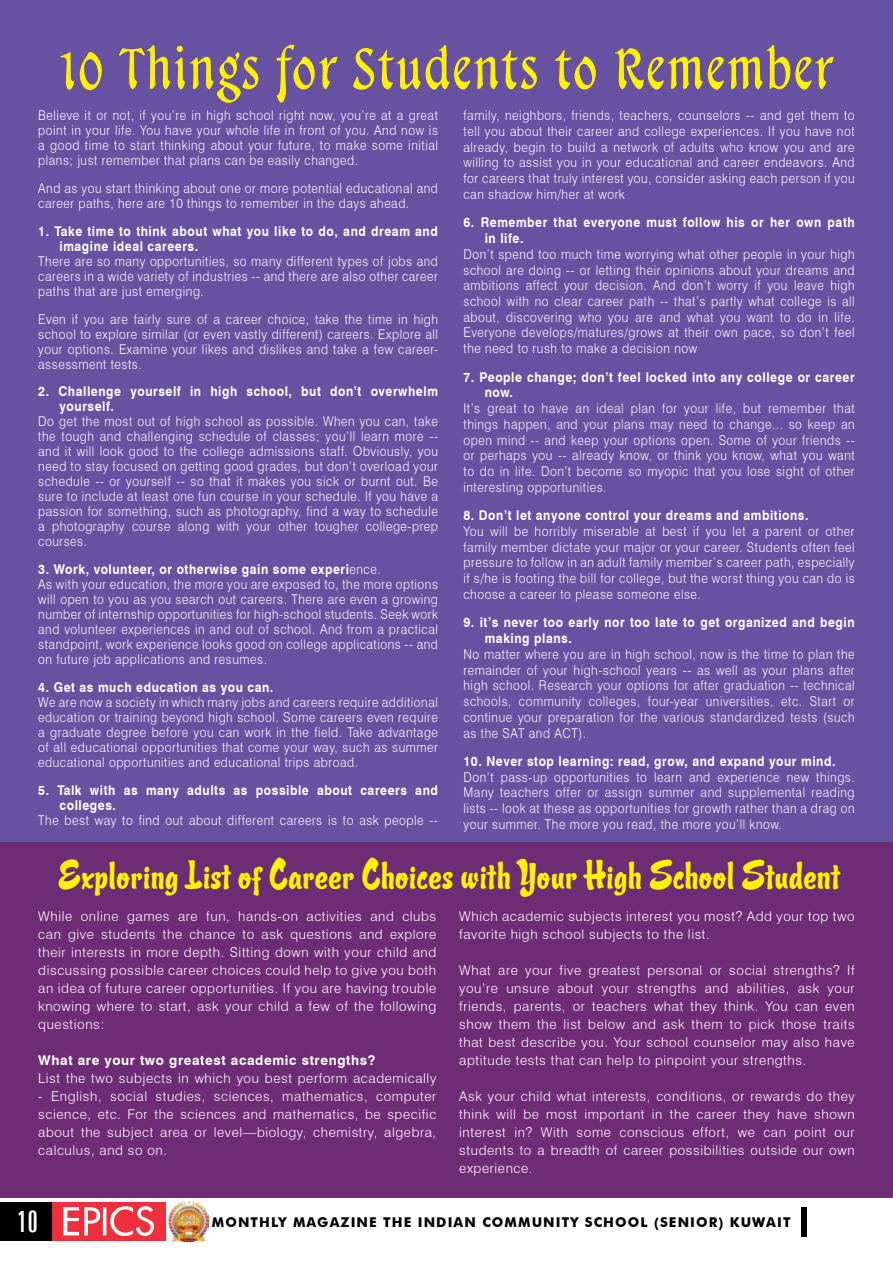
<style>
.page{position:relative;width:893px;height:1263px;background:#fff}
.page>*{position:absolute;margin:0;border:0;box-sizing:border-box;transform-origin:0 0}
.t1{font:58.5px "Tarragon ICG";letter-spacing:.045em;color:#fff200}
.t2{font:33px "Candy Script";letter-spacing:.045em;color:#fff200;scale:.9 1}
.t3{font:extra-condensed 30px "Zurich BT";color:#fff}
.t4{font:300 13.5px/15.8px "Swiss 721 BT";letter-spacing:.045em;color:#fff;text-align:justify;scale:.9 1}
.t5{font:300 13.5px/18px "Swiss 721 BT";letter-spacing:.045em;color:#fff;text-align:justify}
.t6{font:700 13.5px/15px "Swiss 721 BT";letter-spacing:.045em;color:#fff;scale:.9 1}
.t7{font:700 13.5px "Futura BT";letter-spacing:.08em;color:#000}
.t8{font:700 13.5px "Swiss 721 BT";letter-spacing:.045em;color:#fff}
.s1{font-weight:700}
</style>
<div class="page">
<div style="left:0;top:0;width:893px;height:846px;background:#6751a1"></div>
<div style="left:0;top:842px;width:893px;height:355px;background:#6e2c75"></div>
<div style="left:0;top:1202px;width:53px;height:39px;background:#000"></div>
<div style="left:53px;top:1202px;width:113px;height:39px;background:#ee303c"></div>
<svg style="left:64px;top:1206px;width:90px;height:30px"></svg>
<div style="left:801px;top:1207px;width:6px;height:29px;background:#000"></div>
<img style="left:168px;top:1201px;width:41px;height:40px">
<h1 class="t1" style="left:60px;top:34px;width:774px">10 Things for Students to Remember</h1>
<p class="t4" style="left:38px;top:108px;width:446px;line-height:15px">Believe it or not, if you’re in high school right now, you’re at a great point in your life. You have your whole life in front of you. And now is a good time to start thinking about your future, to make some initial plans; just remember that plans can be easily changed.</p>
<p class="t4" style="left:38px;top:181px;width:446px;line-height:15px">And as you start thinking about one or more potential educational and career paths, here are 10 things to remember in the days ahead.</p>
<p class="t6" style="left:60px;top:223px;width:422px;text-indent:-21px">1. Take time to think about what you like to do, and dream and imagine ideal careers.</p>
<p class="t4" style="left:38px;top:253px;width:446px;line-height:15px">There are so many opportunities, so many different types of jobs and careers in a wide variety of industries -- and there are also other career paths that are just emerging.</p>
<p class="t4" style="left:38px;top:311px;width:446px;line-height:15px">Even if you are fairly sure of a career choice, take the time in high school to explore similar (or even vastly different) careers. Explore all your options. Examine your likes and dislikes and take a few career&shy;assessment tests.</p>
<p class="t6" style="left:60px;top:384px;width:422px;text-indent:-21px">2. Challenge yourself in high school, but don’t overwhelm yourself.</p>
<p class="t4" style="left:38px;top:414px;width:446px;line-height:15px">Do get the most out of high school as possible. When you can, take the tough and challenging schedule of classes; you’ll learn more -- and it will look good to the college admissions staff. Obviously, you need to stay focused on getting good grades, but don’t overload your schedule -- or yourself -- so that it makes you sick or burnt out. Be sure to include at least one fun course in your schedule. If you have a passion for something, such as photography, find a way to schedule a photography course along with your other tougher college-prep courses.</p>
<p class="t4" style="left:38px;top:562px;width:446px;line-height:15px;text-align:left"><span class="s1">3. Work, volunteer, or otherwise gain some experi</span>ence.<br>As with your education, the more you are exposed to, the more options will open to you as you search out careers. There are even a growing number of internship opportunities for high-school students. Seek work and volunteer experiences in and out of school. And from a practical standpoint, work experience looks good on college applications -- and on future job applications and resumes.</p>
<p class="t6" style="left:38px;top:679px;width:263px">4. Get as much education as you can.</p>
<p class="t4" style="left:38px;top:694px;width:446px;line-height:15px">We are now a society in which many jobs and careers require additional education or training beyond high school. Some careers even require a graduate degree before you can work in the field. Take advantage of all educational opportunities that come your way, such as summer educational opportunities and educational trips abroad.</p>
<p class="t6" style="left:60px;top:782px;width:422px;text-indent:-21px">5. Talk with as many adults as possible about careers and colleges.</p>
<p class="t4" style="left:38px;top:812px;width:446px">The best way to find out about different careers is to ask people --</p>
<p class="t4" style="left:463px;top:107px;width:436px">family, neighbors, friends, teachers, counselors -- and get them to tell you about their career and college experiences. If you have not already, begin to build a network of adults who know you and are willing to assist you in your educational and career endeavors. And for careers that truly interest you, consider asking each person if you can shadow him/her at work</p>
<p class="t6" style="left:485px;top:215px;width:413px;line-height:15.8px;text-indent:-21px">6. Remember that everyone must follow his or her own path in life.</p>
<p class="t4" style="left:463px;top:246px;width:436px">Don’t spend too much time worrying what other people in your high school are doing -- or letting their opinions about your dreams and ambitions affect your decision. And don’t worry if you leave high school with no clear career path -- that’s partly what college is all about, discovering who you are and what you want to do in life.<br>Everyone develops/matures/grows at their own pace, so don’t feel the need to rush to make a decision now</p>
<p class="t6" style="left:485px;top:369px;width:413px;line-height:15.8px;text-indent:-21px">7. People change; don’t feel locked into any college or career now.</p>
<p class="t4" style="left:463px;top:400px;width:436px">It’s great to have an ideal plan for your life, but remember that things happen, and your plans may need to change... so keep an open mind -- and keep your options open. Some of your friends -- or perhaps you -- already know, or think you know, what you want to do in life. Don’t become so myopic that you lose sight of other interesting opportunities.</p>
<p class="t6" style="left:463px;top:508px;width:385px">8. Don’t let anyone control your dreams and ambitions.</p>
<p class="t4" style="left:463px;top:523px;width:436px">You will be horribly miserable at best if you let a parent or other family member dictate your major or your career. Students often feel pressure to follow in an adult family member’s career path, especially if s/he is footing the bill for college, but the worst thing you can do is choose a career to please someone else.</p>
<p class="t6" style="left:485px;top:615px;width:412px;line-height:15.8px;text-indent:-21px">9. it’s never too early nor too late to get organized and begin making plans.</p>
<p class="t4" style="left:463px;top:646px;width:436px">No matter where you are in high school, now is the time to plan the remainder of your high-school years -- as well as your plans after high school. Research your options for after graduation -- technical schools, community colleges, four-year universities, etc. Start or continue your preparation for the various standardized tests (such as the SAT and ACT).</p>
<p class="t6" style="left:463px;top:754px;width:415px">10. Never stop learning: read, grow, and expand your mind.</p>
<p class="t4" style="left:463px;top:769px;width:436px">Don’t pass-up opportunities to learn and experience new things.<br>Many teachers offer or assign summer and supplemental reading lists -- look at these as opportunities for growth rather than a drag on your summer. The more you read, the more you’ll know.</p>
<h2 class="t2" style="left:60px;top:857px;width:868px">Exploring List of Career Choices with Your High School Student</h2>
<p class="t5" style="left:459px;top:907px;width:397px">Which academic subjects interest you most? Add your top two favorite high school subjects to the list.</p>
<p class="t5" style="left:459px;top:961px;width:397px">What are your five greatest personal or social strengths? If you’re unsure about your strengths and abilities, ask your friends, parents, or teachers what they think. You can even show them the list below and ask them to pick those traits that best describe you. Your school counselor may also have aptitude tests that can help to pinpoint your strengths.</p>
<p class="t5" style="left:459px;top:1087px;width:397px">Ask your child what interests, conditions, or rewards do they think will be most important in the career they have shown interest in? With some conscious effort, we can point our students to a breadth of career possibilities outside our own experience.</p>
<p class="t5" style="left:38px;top:907px;width:399px">While online games are fun, hands-on activities and clubs can give students the chance to ask questions and explore their interests in more depth. Sitting down with your child and discussing possible career choices could help to give you both an idea of future career opportunities. If you are having trouble knowing where to start, ask your child a few of the following questions:</p>
<p class="t8" style="left:38px;top:1052px;width:339px">What are your two greatest academic strengths?</p>
<p class="t5" style="left:38px;top:1069px;width:399px">List the two subjects in which you best perform academically</p>
<p class="t5" style="left:38px;top:1087px;width:399px">- English, social studies, sciences, mathematics, computer science, etc. For the sciences and mathematics, be specific about the subject area or level—biology, chemistry, algebra, calculus, and so on.</p>
<h3 class="t3" style="left:17px;top:1204px;width:23px">10</h3>
<p class="t7" style="left:212px;top:1214px;width:580px">MONTHLY MAGAZINE THE INDIAN COMMUNITY SCHOOL (SENIOR) KUWAIT</p>
</div>
